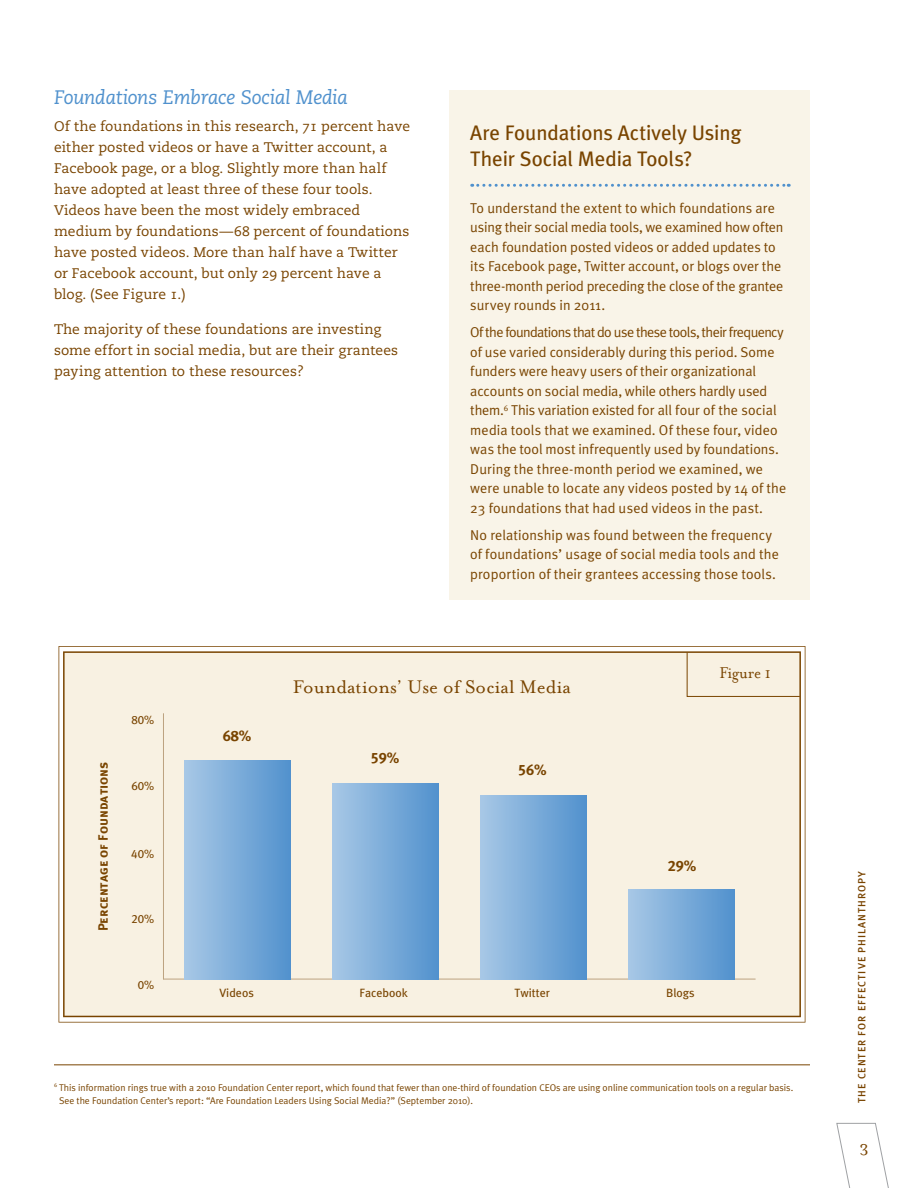
<style>
.page{position:relative;width:918px;height:1188px;background:#fff}
.page>*{position:absolute;margin:0;border:0;box-sizing:border-box;transform-origin:0 0}
.t1{font:21px/25.5px "Meta Plus";letter-spacing:-.005em;color:#794400}
.t2{font:21px "Mrs Eaves Roman";color:#794400}
.t3{font:italic 19.5px "Caecilia";letter-spacing:-.02em;color:#5091cd}
.t4{font:18px "Mrs Eaves Roman";color:#794400;scale:.92 1}
.t5{font:18px "Mrs Eaves Roman";color:#794400}
.t6{font:15px "Meta Plus Bold Caps";color:#794400}
.t7{font:14.25px/19.5px "Meta Plus Normal";color:#794400}
.t8{font:13.8px/21px "Caecilia Roman Os F";letter-spacing:.005em;color:#794400}
.t9{font:13.5px "Meta Plus Bold Caps";color:#794400}
.t10{font:12px "Meta Plus";color:#794400}
.t11{font:12px "Meta Plus Book Caps";color:#794400}
.t12{font:10.5px "Meta Plus Medium Caps";letter-spacing:.095em;color:#794400}
.t13{font:9.75px/13.5px "Meta Plus Normal";color:#794400}
</style>
<div class="page">
<svg style="left:836px;top:1123px;width:53px;height:65px"></svg>
<svg style="left:59px;top:646px;width:746px;height:377px"></svg>
<div style="left:63px;top:651px;width:738px;height:366px;background:#f8f1e2"></div>
<svg style="left:686px;top:652px;width:115px;height:45px;background:#efe6d3"></svg>
<hr style="left:163px;top:979px;width:592px;height:1px;background:#bca280">
<hr style="left:163px;top:714px;width:1px;height:265px;background:#bca280">
<div style="left:184px;top:760px;width:107px;height:219px;background:linear-gradient(to right,#a8c8e6,#5191cd)"></div>
<div style="left:332px;top:783px;width:107px;height:196px;background:linear-gradient(to right,#a8c8e6,#5191cd)"></div>
<div style="left:480px;top:795px;width:107px;height:184px;background:linear-gradient(to right,#a8c8e6,#5191cd)"></div>
<div style="left:628px;top:890px;width:107px;height:89px;background:linear-gradient(to right,#a8c8e6,#5191cd)"></div>
<div style="left:450px;top:90px;width:360px;height:509px;background:#f9f4e8"></div>
<svg style="left:472px;top:184px;width:317px;height:3px"></svg>
<hr style="left:54px;top:1064px;width:756px;height:1px;background:#794400">
<h2 class="t3" style="left:54px;top:86px;width:296px">Foundations Embrace Social Media</h2>
<p class="t8" style="left:54px;top:116px;width:358px">Of the foundations in this research, 71 percent have either posted videos or have a Twitter account, a Facebook page, or a blog. Slightly more than half have adopted at least three of these four tools.<br>Videos have been the most widely embraced medium by foundations—68 percent of foundations have posted videos. More than half have a Twitter or Facebook account, but only 29 percent have a blog. (See Figure 1.)</p>
<p class="t8" style="left:54px;top:319px;width:346px">The majority of these foundations are investing some effort in social media, but are their grantees paying attention to these resources?</p>
<h1 class="t1" style="left:470px;top:120px;width:273px">Are Foundations Actively Using<br>Their Social Media Tools?</h1>
<p class="t7" style="left:470px;top:198px;width:315px">To understand the extent to which foundations are using their social media tools, we examined how often each foundation posted videos or added updates to its Facebook page, Twitter account, or blogs over the three-month period preceding the close of the grantee survey rounds in 2011.</p>
<p class="t7" style="left:470px;top:322px;width:317px">Of the foundations that do use these tools, their frequency of use varied considerably during this period. Some funders were heavy users of their organizational accounts on social media, while others hardly used them.<sup>6</sup> This variation existed for all four of the social media tools that we examined. Of these four, video was the tool most infrequently used by foundations.<br>During the three-month period we examined, we were unable to locate any videos posted by 14 of the 23 foundations that had used videos in the past.</p>
<p class="t7" style="left:470px;top:525px;width:310px">No relationship was found between the frequency of foundations’ usage of social media tools and the proportion of their grantees accessing those tools.</p>
<p class="t9" style="left:95px;top:931px;width:171px;rotate:-90deg">Percentage of Foundations</p>
<p class="t11" style="left:131px;top:713px;width:24px">80%</p>
<p class="t11" style="left:131px;top:779px;width:24px">60%</p>
<p class="t11" style="left:131px;top:846px;width:24px">40%</p>
<p class="t11" style="left:131px;top:912px;width:24px">20%</p>
<p class="t11" style="left:138px;top:978px;width:18px">0%</p>
<p class="t6" style="left:223px;top:727px;width:30px">68%</p>
<h1 class="t2" style="left:293px;top:675px;width:280px">Foundations’ Use of Social Media</h1>
<p class="t6" style="left:371px;top:749px;width:30px">59%</p>
<p class="t6" style="left:518px;top:761px;width:30px">56%</p>
<p class="t4" style="left:719px;top:663px;width:58px">Figure 1</p>
<p class="t6" style="left:668px;top:857px;width:30px">29%</p>
<p class="t10" style="left:219px;top:986px;width:36px">Videos</p>
<p class="t10" style="left:360px;top:986px;width:50px">Facebook</p>
<p class="t10" style="left:514px;top:986px;width:37px">Twitter</p>
<p class="t10" style="left:666px;top:986px;width:30px">Blogs</p>
<p class="t13" style="left:59px;top:1080px;width:736px;text-indent:-5px"><sup>6</sup> This information rings true with a 2010 Foundation Center report, which found that fewer than one-third of foundation CEOs are using online communication tools on a regular basis.<br>See the Foundation Center’s report: “Are Foundation Leaders Using Social Media?” (September 2010).</p>
<p class="t12" style="left:856px;top:1103px;width:234px;rotate:-90deg">THE CENTER FOR EFFECTIVE PHILANTHROPY</p>
<p class="t5" style="left:859px;top:1137px;width:11px">3</p>
</div>
